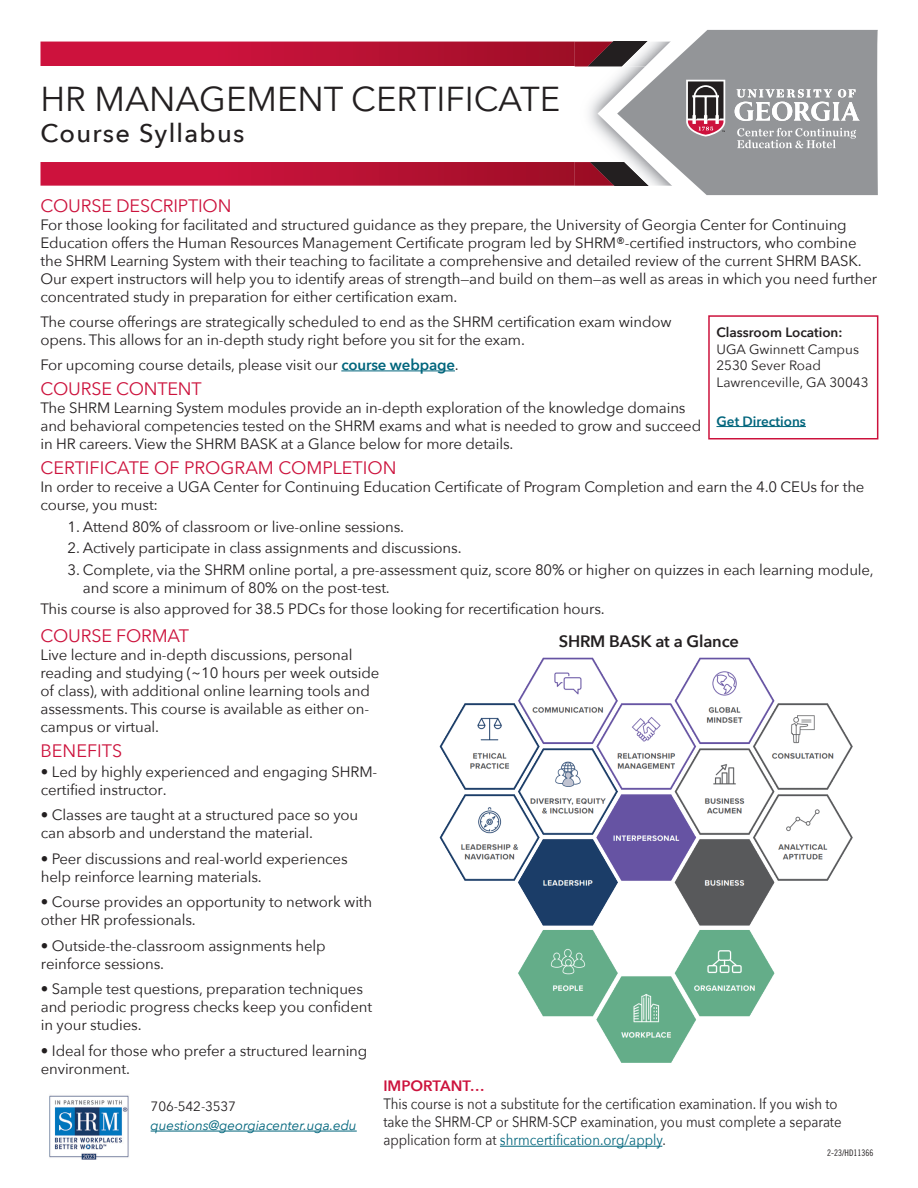
<style>
.page{position:relative;width:918px;height:1188px;background:#fff}
.page>*{position:absolute;margin:0;border:0;box-sizing:border-box;transform-origin:0 0}
.t1{font:34.5px "Avenir Next";color:#231f20}
.t2{font:500 25.5px "Avenir Next";letter-spacing:.05em;color:#231f20}
.t3{font:18px "Avenir Next";letter-spacing:-.01em;color:#cc123c}
.t4{font:600 16.5px "Avenir Next";letter-spacing:-.01em;color:#231f20}
.t5{font:15px/18px "Avenir Next";letter-spacing:-.01em;color:#231f20}
.t6{font:15px/18px "Avenir Next";letter-spacing:-.01em;color:#231f20;scale:.88 1}
.t7{font:13.5px/16.5px "Avenir Next";color:#231f20}
.t8{font:italic 13.5px "Avenir Next";letter-spacing:-.01em;color:#00657c}
.t9{font:600 13.5px "Avenir Next";color:#231f20}
.t10{font:600 13.5px "Avenir Next";color:#00657c}
.t11{font:9px "Trade Gothic LT Std Cn 18";color:#231f20}
.s1{font-weight:600;color:#00657c}
.s2{font-weight:600;color:#cc123c}
.s3{color:#00657c}
</style>
<div class="page">
<hr style="left:341px;top:371px;width:114px;height:1px;background:#00657c">
<svg style="left:40px;top:42px;width:500px;height:144px;background:#c0183c"></svg>
<div style="left:540px;top:42px;width:34px;height:144px;background:#9f0f27"></div>
<div style="left:40px;top:67px;width:837px;height:95px;background:#fff"></div>
<img style="left:575px;top:42px;width:13px;height:144px">
<img style="left:588px;top:42px;width:10px;height:144px">
<img style="left:575px;top:67px;width:23px;height:95px">
<svg style="left:598px;top:30px;width:280px;height:165px"></svg>
<hr style="left:716px;top:426px;width:90px;height:1px;background:#00657c">
<div style="left:708px;top:315px;width:170px;height:125px;border:2px solid #cc123c"></div>
<hr style="left:500px;top:1146px;width:162px;height:1px;background:#00657c">
<hr style="left:151px;top:1131px;width:206px;height:1px;background:#00657c">
<img style="left:49px;top:1095px;width:80px;height:65px">
<img style="left:440px;top:657px;width:413px;height:406px">
<p class="t1" style="left:40px;top:70px;width:521px">HR MANAGEMENT CERTIFICATE</p>
<p class="t2" style="left:40px;top:111px;width:206px">Course Syllabus</p>
<p class="t3" style="left:40px;top:191px;width:193px">COURSE DESCRIPTION</p>
<p class="t5" style="left:40px;top:215px;width:838px">For those looking for facilitated and structured guidance as they prepare, the University of Georgia Center for Continuing Education offers the Human Resources Management Certificate program led by SHRM®-certified instructors, who combine the SHRM Learning System with their teaching to facilitate a comprehensive and detailed review of the current SHRM BASK.<br>Our expert instructors will help you to identify areas of strength—and build on them—as well as areas in which you need further concentrated study in preparation for either certification exam.</p>
<p class="t5" style="left:40px;top:312px;width:633px">The course offerings are strategically scheduled to end as the SHRM certification exam window opens. This allows for an in-depth study right before you sit for the exam.</p>
<p class="t5" style="left:40px;top:355px;width:420px">For upcoming course details, please visit our <span class="s1">course webpage</span>.</p>
<p class="t3" style="left:40px;top:373px;width:163px">COURSE CONTENT</p>
<p class="t5" style="left:40px;top:398px;width:662px">The SHRM Learning System modules provide an in-depth exploration of the knowledge domains and behavioral competencies tested on the SHRM exams and what is needed to grow and succeed in HR careers. View the SHRM BASK at a Glance below for more details.</p>
<p class="t9" style="left:716px;top:321px;width:128px">Classroom Location:</p>
<p class="t7" style="left:716px;top:340px;width:154px">UGA Gwinnett Campus<br>2530 Sever Road<br>Lawrenceville, GA 30043</p>
<p class="t10" style="left:716px;top:409px;width:91px">Get Directions</p>
<p class="t3" style="left:40px;top:453px;width:358px">CERTIFICATE OF PROGRAM COMPLETION</p>
<p class="t5" style="left:40px;top:477px;width:826px">In order to receive a UGA Center for Continuing Education Certificate of Program Completion and earn the 4.0 CEUs for the course, you must:</p>
<p class="t5" style="left:68px;top:517px;width:338px">1. Attend 80% of classroom or live-online sessions.</p>
<p class="t5" style="left:68px;top:538px;width:396px">2. Actively participate in class assignments and discussions.</p>
<p class="t5" style="left:83px;top:560px;width:792px;text-indent:-15px">3. Complete, via the SHRM online portal, a pre-assessment quiz, score 80% or higher on quizzes in each learning module, and score a minimum of 80% on the post-test.</p>
<p class="t5" style="left:40px;top:599px;width:566px">This course is also approved for 38.5 PDCs for those looking for recertification hours.</p>
<p class="t3" style="left:40px;top:620px;width:150px">COURSE FORMAT</p>
<p class="t5" style="left:40px;top:645px;width:340px">Live lecture and in-depth discussions, personal reading and studying (~10 hours per week outside of class), with additional online learning tools and assessments. This course is available as either on&shy;campus or virtual.</p>
<p class="t3" style="left:40px;top:736px;width:83px">BENEFITS</p>
<p class="t5" style="left:41px;top:762px;width:338px">• Led by highly experienced and engaging SHRM&shy;certified instructor.</p>
<p class="t5" style="left:41px;top:805px;width:319px">• Classes are taught at a structured pace so you can absorb and understand the material.</p>
<p class="t5" style="left:41px;top:849px;width:308px">• Peer discussions and real-world experiences help reinforce learning materials.</p>
<p class="t5" style="left:41px;top:892px;width:333px">• Course provides an opportunity to network with other HR professionals.</p>
<p class="t5" style="left:41px;top:936px;width:286px">• Outside-the-classroom assignments help reinforce sessions.</p>
<p class="t5" style="left:41px;top:979px;width:333px">• Sample test questions, preparation techniques and periodic progress checks keep you confident in your studies.</p>
<p class="t5" style="left:41px;top:1041px;width:328px">• Ideal for those who prefer a structured learning environment.</p>
<p class="t4" style="left:559px;top:627px;width:182px">SHRM BASK at a Glance</p>
<p class="t7" style="left:151px;top:1097px;width:87px">706-542-3537</p>
<p class="t8" style="left:151px;top:1114px;width:208px">questions@georgiacenter.uga.edu</p>
<p class="t6" style="left:383px;top:1076px;width:522px"><span class="s2">IMPORTANT…<br></span>This course is not a substitute for the certification examination. If you wish to take the SHRM-CP or SHRM-SCP examination, you must complete a separate application form at <span class="s3">shrmcertification.org/apply</span>.</p>
<p class="t11" style="left:827px;top:1147px;width:48px">2-23/HD11366</p>
</div>
